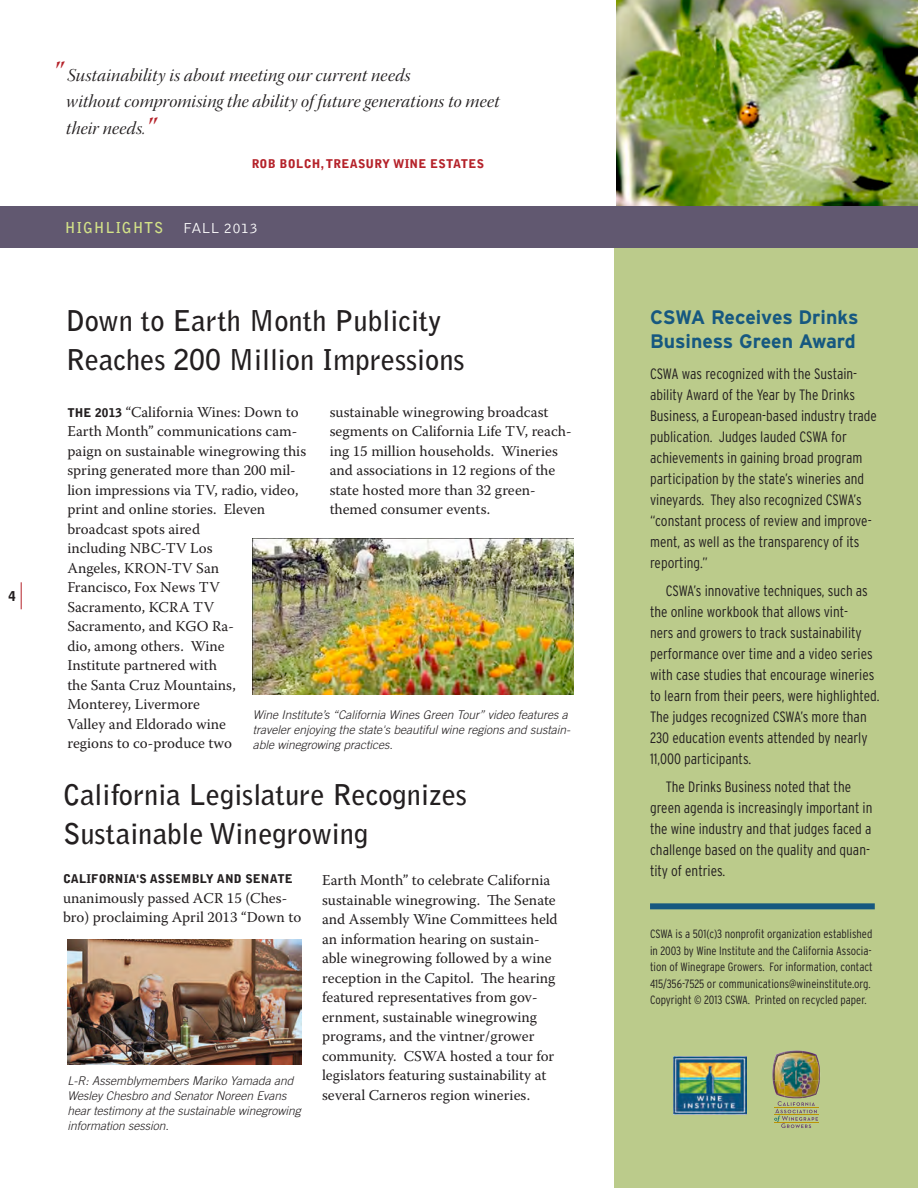
<style>
.page{position:relative;width:918px;height:1188px;background:#fff}
.page>*{position:absolute;margin:0;border:0;box-sizing:border-box;transform-origin:0 0}
.t1{font:700 28.5px/39px "Bell Gothic";color:#231f20}
.t2{font:700 19.5px/24px "Interstate";letter-spacing:-.005em;color:#165880}
.t3{font:18px/26.2px "Warnock Pro It Disp";letter-spacing:.01em;color:#231f20}
.t4{font:15px/19.5px "Warnock Pro";color:#231f20}
.Paragraph_Style_4{font:300 condensed 15px/21px "Interstate";color:#231f20}
.t5{font:700 15px "Bell Gothic";letter-spacing:.05em;color:#d3e288}
.t6{font:900 13.5px "Bell Gothic";color:#231f20}
.t7{font:italic 300 12px/15px "Trade Gothic";color:#231f20}
.t8{font:300 condensed 12px/16.5px "Interstate";color:#231f20}
.t9{font:900 12px "Bell Gothic";letter-spacing:.01em;color:#231f20}
.t10{font:900 12px "Bell Gothic";letter-spacing:.02em;color:#b5222a}
.s1{font-family:"Warnock Pro Bold It Disp";font-size:28.5px;color:#b5222a}
.s2{font-family:"Warnock Pro Light It Disp"}
.s3{font-weight:300;color:#fff}
.s4{font-family:"Bell Gothic";font-weight:900;font-size:12px}
</style>
<div class="page">
<div style="left:615px;top:247px;width:303px;height:941px;background:#bbcb8b"></div>
<img style="left:616px;top:0;width:302px;height:206px">
<svg style="left:21px;top:582px;width:1px;height:27px"></svg>
<img style="left:673px;top:1057px;width:73px;height:58px">
<div style="left:650px;top:903px;width:225px;height:6px;background:#165880"></div>
<svg style="left:774px;top:1052px;width:10px;height:11px"></svg>
<img style="left:784px;top:1051px;width:35px;height:12px">
<img style="left:772px;top:1063px;width:48px;height:35px">
<svg style="left:774px;top:1098px;width:44px;height:30px"></svg>
<img style="left:253px;top:539px;width:320px;height:156px">
<img style="left:67px;top:940px;width:235px;height:125px">
<div style="left:0;top:206px;width:918px;height:41px;background:#615870"></div>
<p class="t6" style="left:9px;top:588px;width:9px">4</p>
<p class="t3" style="left:66px;top:65px;width:435px;text-indent:-14px"><span class="s1">"</span> Sustainability is about meeting our current needs<br>without compromising the ability of future generations to meet their needs<span class="s2">.</span><span class="s1">"</span></p>
<p class="t10" style="left:252px;top:157px;width:234px">ROB BOLCH, TREASURY WINE ESTATES</p>
<p class="t5" style="left:65px;top:218px;width:194px">HIGHLIGHTS <span class="s3">FALL 2013</span></p>
<p class="t1" style="left:66px;top:301px;width:377px">Down to Earth Month Publicity</p>
<p class="t1" style="left:66px;top:340px;width:400px">Reaches 200 Million Impressions</p>
<p class="t4" style="left:67px;top:402px;width:240px"><span class="s4">THE 2013</span> “California Wines: Down to Earth Month” communications cam&shy;paign on sustainable winegrowing this spring generated more than 200 mil&shy;lion impressions via TV, radio, video,</p>
<p class="t4" style="left:67px;top:499px;width:199px">print and online stories. Eleven broadcast spots aired<br>including NBC-TV Los<br>Angeles, KRON-TV San<br>Francisco, Fox News TV<br>Sacramento, KCRA TV<br>Sacramento, and KGO Ra-<br>dio, among others. Wine<br>Institute partnered with<br>the Santa Cruz Mountains,<br>Monterey, Livermore<br>Valley and Eldorado wine regions to co-produce two</p>
<p class="t4" style="left:330px;top:402px;width:243px">sustainable winegrowing broadcast segments on California Life TV, reach&shy;ing 15 million households. Wineries and associations in 12 regions of the state hosted more than 32 green&shy;themed consumer events.</p>
<p class="t7" style="left:253px;top:707px;width:319px">Wine Institute’s “California Wines Green Tour” video features a traveler enjoying the state's beautiful wine regions and sustain&shy;able winegrowing practices.</p>
<p class="t1" style="left:63px;top:776px;width:406px">California Legislature Recognizes<br>Sustainable Winegrowing</p>
<p class="t9" style="left:63px;top:872px;width:231px">CALIFORNIA'S ASSEMBLY AND SENATE</p>
<p class="t4" style="left:63px;top:888px;width:240px">unanimously passed ACR 15 (Ches&shy;bro) proclaiming April 2013 “Down to</p>
<p class="t7" style="left:67px;top:1073px;width:235px">L-R: Assemblymembers Mariko Yamada and Wesley Chesbro and Senator Noreen Evans hear testimony at the sustainable winegrowing information session.</p>
<p class="t4" style="left:322px;top:870px;width:237px">Earth Month” to celebrate California sustainable winegrowing. The Senate and Assembly Wine Committees held an information hearing on sustain&shy;able winegrowing followed by a wine reception in the Capitol. The hearing featured representatives from gov&shy;ernment, sustainable winegrowing programs, and the vintner/grower community. CSWA hosted a tour for legislators featuring sustainability at several Carneros region wineries.</p>
<p class="t2" style="left:650px;top:305px;width:210px">CSWA Receives Drinks<br>Business Green Award</p>
<p class="Paragraph_Style_4" style="left:650px;top:363px;width:228px">CSWA was recognized with the Sustain&shy;ability Award of the Year by The Drinks Business, a European-based industry trade publication. Judges lauded CSWA for achievements in gaining broad program participation by the state’s wineries and vineyards. They also recognized CSWA’s “constant process of review and improve&shy;ment, as well as the transparency of its reporting.”</p>
<p class="Paragraph_Style_4" style="left:650px;top:580px;width:231px;text-indent:16px">CSWA’s innovative techniques, such as the online workbook that allows vint-<br>ners and growers to track sustainability performance over time and a video series with case studies that encourage wineries to learn from their peers, were highlighted.<br>The judges recognized CSWA’s more than 230 education events attended by nearly 11,000 participants.</p>
<p class="Paragraph_Style_4" style="left:650px;top:776px;width:224px;text-indent:16px">The Drinks Business noted that the green agenda is increasingly important in the wine industry and that judges faced a challenge based on the quality and quan&shy;tity of entries.</p>
<p class="t8" style="left:650px;top:926px;width:224px">CSWA is a 501(c)3 nonprofit organization established in 2003 by Wine Institute and the California Associa&shy;tion of Winegrape Growers. For information, contact 415/356-7525 or communications@wineinstitute.org.<br>Copyright © 2013 CSWA. Printed on recycled paper.</p>
</div>
